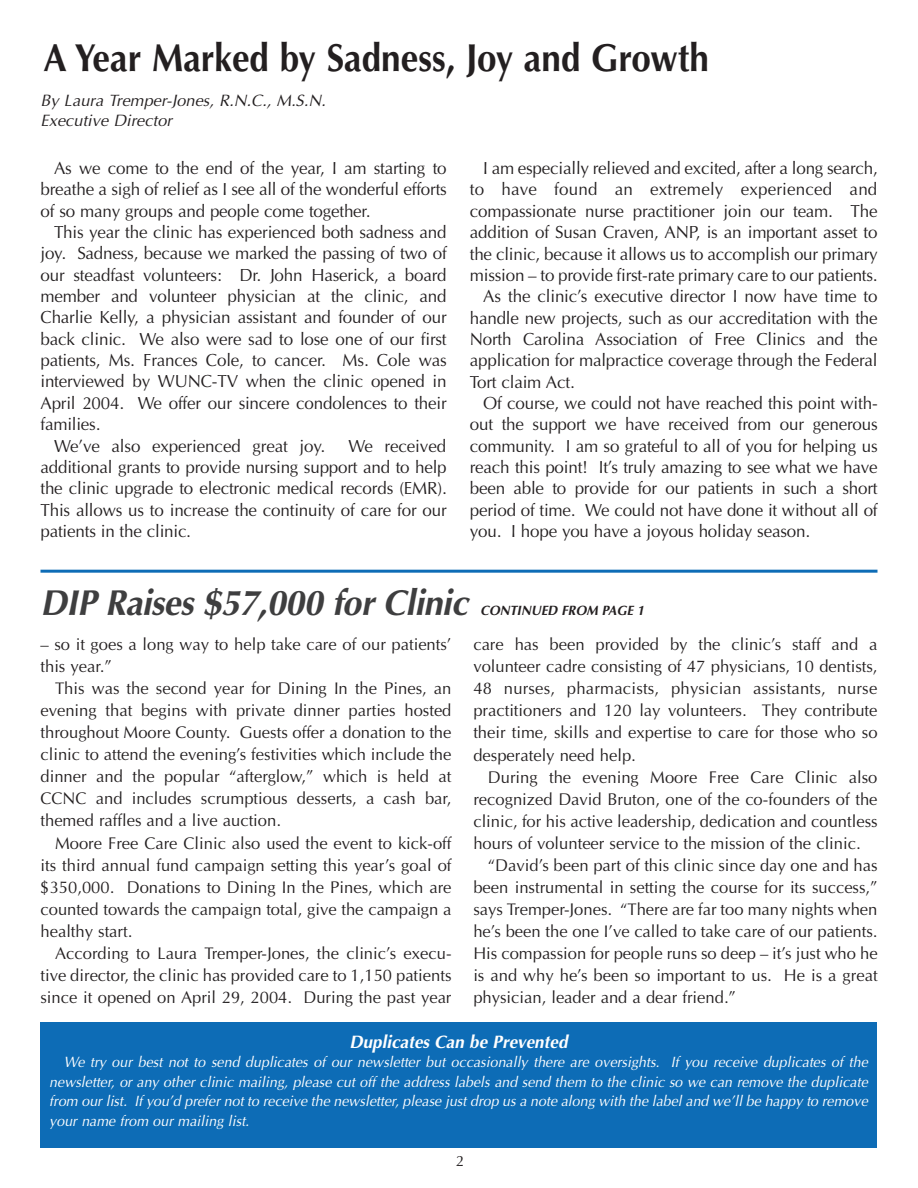
<style>
.page{position:relative;width:918px;height:1188px;background:#fff}
.page>*{position:absolute;margin:0;border:0;box-sizing:border-box;transform-origin:0 0}
.t1{font:700 39px "Optima";color:#231f20;scale:.9 1}
.t2{font:italic 700 36px "Optima";letter-spacing:-.015em;color:#3e3e3f;scale:.95 1}
.t3{font:italic 700 18px "Optima";color:#fff;scale:.95 1}
.t4{font:17.55px/21.3px "Optima";letter-spacing:-.01em;color:#231f20;text-align:justify}
.t5{font:17.55px "Optima";letter-spacing:.01em;color:#231f20}
.t6{font:16.95px/22px "Optima";color:#231f20;text-align:justify}
.t7{font:italic 16.5px/20.1px "Optima";color:#231f20}
.t8{font:italic 15px/19.5px "Optima";color:#fff;text-align:justify;scale:.95 1}
.t9{font:15px "Optima";color:#231f20}
.t10{font:italic 700 13.5px "Optima";color:#231f20;scale:.95 1}
</style>
<div class="page">
<div style="left:40px;top:1022px;width:838px;height:126px;background:#0d6cb6"></div>
<hr style="left:40px;top:570px;width:838px;height:3px;background:#0d6cb6">
<h1 class="t1" style="left:44px;top:42px;width:741px">A Year Marked by Sadness, Joy and Growth</h1>
<p class="t7" style="left:40px;top:90px;width:287px">By Laura Tremper-Jones, R.N.C., M.S.N.<br>Executive Director</p>
<p class="t4" style="left:41px;top:157px;width:408px;text-indent:13px">As we come to the end of the year, I am starting to breathe a sigh of relief as I see all of the wonderful efforts of so many groups and people come together.</p>
<p class="t4" style="left:54px;top:221px;width:394px">This year the clinic has experienced both sadness and</p>
<p class="t4" style="left:41px;top:243px;width:408px">joy. Sadness, because we marked the passing of two of</p>
<p class="t4" style="left:41px;top:264px;width:408px">our steadfast volunteers: Dr. John Haserick, a board</p>
<p class="t4" style="left:41px;top:285px;width:408px">member and volunteer physician at the clinic, and</p>
<p class="t4" style="left:41px;top:307px;width:408px">Charlie Kelly, a physician assistant and founder of our</p>
<p class="t4" style="left:41px;top:328px;width:408px">back clinic. We also were sad to lose one of our first</p>
<p class="t4" style="left:41px;top:349px;width:408px">patients, Ms. Frances Cole, to cancer. Ms. Cole was</p>
<p class="t4" style="left:41px;top:371px;width:408px">interviewed by WUNC-TV when the clinic opened in</p>
<p class="t4" style="left:41px;top:392px;width:408px">April 2004. We offer our sincere condolences to their</p>
<p class="t4" style="left:41px;top:413px;width:61px">families.</p>
<p class="t4" style="left:54px;top:435px;width:273px">We’ve also experienced great joy.</p>
<p class="t4" style="left:41px;top:435px;width:408px;text-indent:308px">We received additional grants to provide nursing support and to help the clinic upgrade to electronic medical records (EMR).<br>This allows us to increase the continuity of care for our patients in the clinic.</p>
<p class="t4" style="left:483px;top:157px;width:396px">I am especially relieved and excited, after a long search,</p>
<p class="t5" style="left:470px;top:179px;width:409px">to have found an extremely experienced and</p>
<p class="t4" style="left:470px;top:200px;width:409px">compassionate nurse practitioner join our team. The</p>
<p class="t4" style="left:470px;top:221px;width:409px">addition of Susan Craven, ANP, is an important asset to</p>
<p class="t4" style="left:470px;top:243px;width:409px">the clinic, because it allows us to accomplish our primary</p>
<p class="t4" style="left:470px;top:264px;width:409px">mission – to provide first-rate primary care to our patients.</p>
<p class="t4" style="left:483px;top:286px;width:396px">As the clinic’s executive director I now have time to</p>
<p class="t4" style="left:470px;top:307px;width:409px">handle new projects, such as our accreditation with the</p>
<p class="t4" style="left:470px;top:328px;width:409px">North Carolina Association of Free Clinics and the</p>
<p class="t4" style="left:470px;top:350px;width:409px">application for malpractice coverage through the Federal</p>
<p class="t4" style="left:470px;top:371px;width:106px">Tort claim Act.</p>
<p class="t4" style="left:483px;top:392px;width:396px">Of course, we could not have reached this point with-</p>
<p class="t4" style="left:470px;top:414px;width:409px">out the support we have received from our generous</p>
<p class="t4" style="left:470px;top:435px;width:409px">community. I am so grateful to all of you for helping us</p>
<p class="t4" style="left:470px;top:456px;width:409px">reach this point! It’s truly amazing to see what we have</p>
<p class="t4" style="left:470px;top:478px;width:409px">been able to provide for our patients in such a short</p>
<p class="t4" style="left:470px;top:499px;width:409px">period of time. We could not have done it without all of</p>
<p class="t4" style="left:470px;top:520px;width:342px">you. I hope you have a joyous holiday season.</p>
<h2 class="t2" style="left:40px;top:581px;width:451px">DIP Raises $57,000 for Clinic</h2>
<p class="t10" style="left:481px;top:602px;width:174px">CONTINUED FROM PAGE 1</p>
<p class="t6" style="left:473px;top:633px;width:406px">care has been provided by the clinic’s staff and a volunteer cadre consisting of 47 physicians, 10 dentists, 48 nurses, pharmacists, physician assistants, nurse practitioners and 120 lay volunteers. They contribute their time, skills and expertise to care for those who so desperately need help.</p>
<p class="t6" style="left:488px;top:766px;width:391px">During the evening Moore Free Care Clinic also</p>
<p class="t6" style="left:473px;top:788px;width:406px">recognized David Bruton, one of the co-founders of the</p>
<p class="t6" style="left:473px;top:810px;width:406px">clinic, for his active leadership, dedication and countless</p>
<p class="t6" style="left:473px;top:832px;width:389px">hours of volunteer service to the mission of the clinic.</p>
<p class="t6" style="left:488px;top:854px;width:391px">“David’s been part of this clinic since day one and has</p>
<p class="t6" style="left:473px;top:876px;width:406px">been instrumental in setting the course for its success,”</p>
<p class="t6" style="left:473px;top:898px;width:406px">says Tremper-Jones. “There are far too many nights when</p>
<p class="t6" style="left:473px;top:920px;width:406px">he’s been the one I’ve called to take care of our patients.</p>
<p class="t6" style="left:473px;top:942px;width:406px">His compassion for people runs so deep – it’s just who he</p>
<p class="t6" style="left:473px;top:964px;width:406px">is and why he’s been so important to us. He is a great</p>
<p class="t6" style="left:473px;top:986px;width:264px">physician, leader and a dear friend.”</p>
<p class="t6" style="left:40px;top:633px;width:413px">– so it goes a long way to help take care of our patients’ this year.”</p>
<p class="t6" style="left:40px;top:677px;width:413px;text-indent:15px">This was the second year for Dining In the Pines, an evening that begins with private dinner parties hosted throughout Moore County. Guests offer a donation to the clinic to attend the evening’s festivities which include the dinner and the popular “afterglow,” which is held at CCNC and includes scrumptious desserts, a cash bar, themed raffles and a live auction.</p>
<p class="t6" style="left:40px;top:832px;width:413px;text-indent:15px">Moore Free Care Clinic also used the event to kick-off its third annual fund campaign setting this year’s goal of $350,000. Donations to Dining In the Pines, which are counted towards the campaign total, give the campaign a healthy start.</p>
<p class="t6" style="left:40px;top:942px;width:413px;text-indent:15px">According to Laura Tremper-Jones, the clinic’s execu&shy;tive director, the clinic has provided care to 1,150 patients since it opened on April 29, 2004. During the past year</p>
<p class="t3" style="left:349px;top:1031px;width:231px">Duplicates Can be Prevented</p>
<p class="t8" style="left:49px;top:1052px;width:863px;text-indent:15px">We try our best not to send duplicates of our newsletter but occasionally there are oversights. If you receive duplicates of the newsletter, or any other clinic mailing, please cut off the address labels and send them to the clinic so we can remove the duplicate from our list. If you’d prefer not to receive the newsletter, please just drop us a note along with the label and we’ll be happy to remove your name from our mailing list.</p>
<p class="t9" style="left:456px;top:1152px;width:10px">2</p>
</div>
